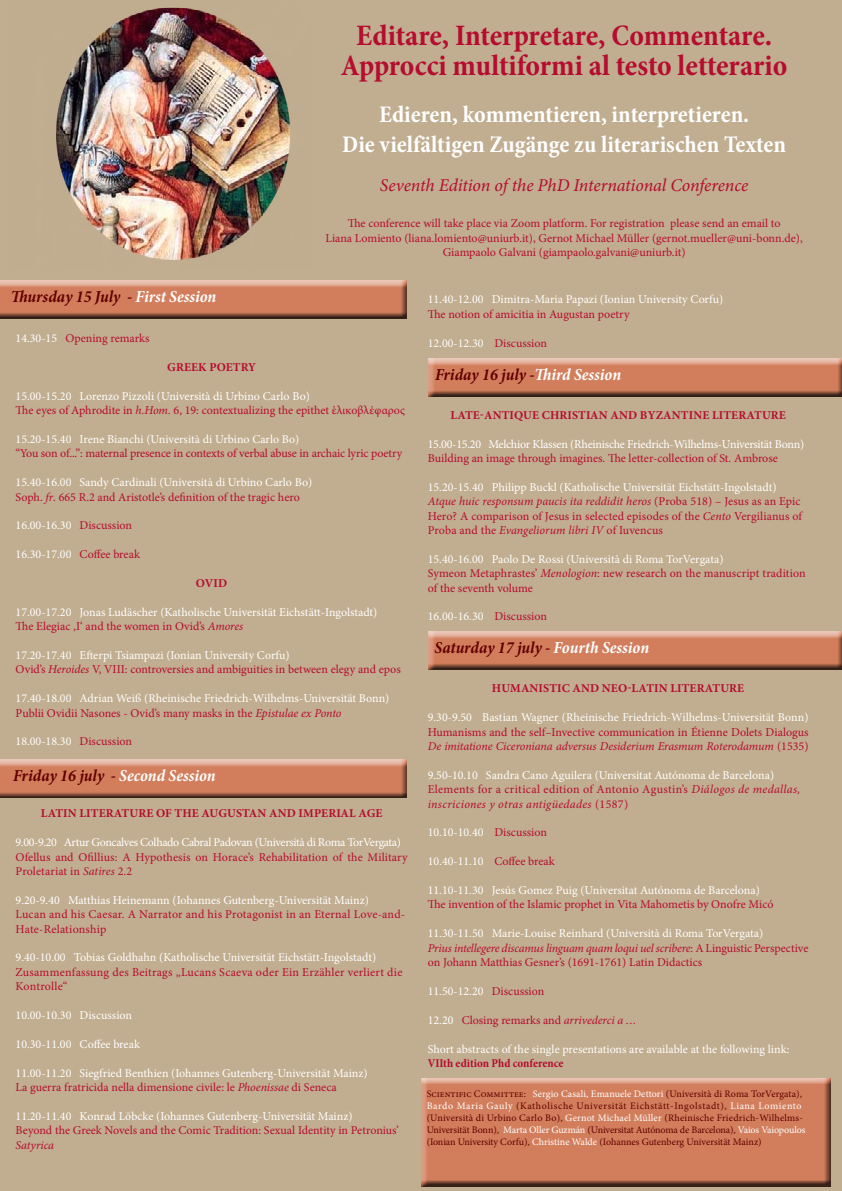
<style>
.page{position:relative;width:842px;height:1191px;background:#c1ad8f}
.page>*{position:absolute;margin:0;border:0;box-sizing:border-box;transform-origin:0 0}
.t1{font:700 condensed 30px/30px "Minion Pro";letter-spacing:-.005em;color:#b50c30;text-align:center}
.t2{font:700 condensed 24px/30px "Minion Pro";letter-spacing:-.005em;color:#fff;text-align:center}
.t3{font:italic 18px "Minion Pro";letter-spacing:-.01em;color:#b50c30}
.t4{font:italic 700 condensed 17px "Minion Pro";letter-spacing:-.005em;color:#620000}
.t5{font:12px/14.4px "Minion Pro";color:#b50c30}
.t6{font:12px/14.4px "Minion Pro";color:#fff}
.t7{font:700 12px "Minion Pro";letter-spacing:.01em;color:#b50c30}
.t8{font:12px/14.4px "Minion Pro";letter-spacing:.02em;color:#b50c30}
.t9{font:12px "Minion Pro";letter-spacing:-.02em;color:#fff}
.t10{font:12px "Minion Pro";letter-spacing:-.03em;color:#fff}
.t11{font:700 condensed 12px "Minion Pro";color:#b50c30}
.t12{font:italic 12px "Minion Pro";color:#b50c30}
.t13{font:10px/12px "Minion Pro";letter-spacing:.005em;color:#620000}
.s1{color:#fff}
.s2{color:#b50c30}
.s3{font-style:italic}
.s4{font-style:italic;color:#b50c30}
</style>
<div class="page">
<img style="left:56px;top:7px;width:234px;height:253px">
<div style="left:0;top:754px;width:415px;height:45px;background:#000;opacity:.75"></div>
<div style="left:424px;top:353px;width:418px;height:45px;background:#000;opacity:.75"></div>
<div style="left:0;top:275px;width:414px;height:45px;background:#000;opacity:.75"></div>
<div style="left:417px;top:1072px;width:421px;height:115px;background:#000;opacity:.75"></div>
<div style="left:424px;top:626px;width:418px;height:45px;background:#000;opacity:.75"></div>
<h3 class="t4" style="left:11px;top:284px;width:207px">Thursday 15 July - <span class="s1">First Session</span></h3>
<p class="t5" style="left:16px;top:331px;width:135px"><span class="s1">14.30-15</span> Opening remarks</p>
<h1 class="t1" style="left:341px;top:20px;width:448px">Editare, Interpretare, Commentare.<br>Approcci multiformi al testo letterario</h1>
<h2 class="t2" style="left:342px;top:99px;width:445px">Edieren, kommentieren, interpretieren.<br>Die vielfältigen Zugänge zu literarischen Texten</h2>
<h3 class="t3" style="left:380px;top:173px;width:370px">Seventh Edition of the PhD International Conference</h3>
<p class="t5" style="left:325px;top:216px;width:479px;text-align:center">The conference will take place via Zoom platform. For registration please send an email to<br>Liana Lomiento (liana.lomiento@uniurb.it), Gernot Michael Müller (gernot.mueller@uni-bonn.de),<br>Giampaolo Galvani (giampaolo.galvani@uniurb.it)</p>
<p class="t6" style="left:428px;top:292px;width:297px">11.40-12.00 Dimitra-Maria Papazi (Ionian University Corfu)</p>
<p class="t5" style="left:428px;top:307px;width:203px">The notion of amicitia in Augustan poetry</p>
<p class="t6" style="left:428px;top:336px;width:121px">12.00-12.30 <span class="s2">Discussion</span></p>
<p class="t7" style="left:167px;top:358px;width:90px">GREEK POETRY</p>
<p class="t5" style="left:16px;top:389px;width:391px"><span class="s1">15.00-15.20 Lorenzo Pizzoli (Università di Urbino Carlo Bo)<br></span>The eyes of Aphrodite in <span class="s3">h.Hom.</span> 6, 19: contextualizing the epithet ἑλικοβλέφαρος</p>
<p class="t6" style="left:16px;top:432px;width:285px">15.20-15.40 Irene Bianchi (Università di Urbino Carlo Bo)</p>
<p class="t5" style="left:16px;top:446px;width:388px">“You son of...”: maternal presence in contexts of verbal abuse in archaic lyric poetry</p>
<p class="t6" style="left:16px;top:475px;width:298px">15.40-16.00 Sandy Cardinali (Università di Urbino Carlo Bo)<br><span class="s2">Soph.</span> <span class="s4">fr</span><span class="s2">. 665 R.2 and Aristotle’s definition of the tragic hero</span></p>
<p class="t6" style="left:16px;top:518px;width:118px">16.00-16.30 <span class="s2">Discussion</span></p>
<p class="t6" style="left:16px;top:547px;width:126px">16.30-17.00 <span class="s2">Coffee break</span></p>
<p class="t7" style="left:196px;top:574px;width:33px">OVID</p>
<p class="t6" style="left:16px;top:605px;width:363px">17.00-17.20 Jonas Ludäscher (Katholische Universität Eichstätt-Ingolstadt)<br><span class="s2">The Elegiac ‚I‘ and the women in Ovid’s</span> <span class="s4">Amores</span></p>
<p class="t5" style="left:16px;top:648px;width:387px"><span class="s1">17.20-17.40 Efterpi Tsiampazi (Ionian University Corfu)<br></span>Ovid’s <span class="s3">Heroides</span> V, VIII: controversies and ambiguities in between elegy and epos</p>
<p class="t6" style="left:16px;top:691px;width:375px">17.40-18.00 Adrian Weiß (Rheinische Friedrich-Wilhelms-Universität Bonn)<br><span class="s2">Publii Ovidii Nasones - Ovid’s many masks in the</span> <span class="s4">Epistulae ex Ponto</span></p>
<p class="t6" style="left:16px;top:734px;width:118px">18.00-18.30 <span class="s2">Discussion</span></p>
<h3 class="t4" style="left:13px;top:764px;width:204px">Friday 16 july - <span class="s1">Second Session</span></h3>
<p class="t7" style="left:41px;top:805px;width:343px">LATIN LITERATURE OF THE AUGUSTAN AND IMPERIAL AGE</p>
<p class="t10" style="left:16px;top:834px;width:387px">9.00-9.20 Artur Goncalves Colhado Cabral Padovan (Università di Roma TorVergata)</p>
<p class="t5" style="left:16px;top:849px;width:394px">Ofellus and Ofillius: A Hypothesis on Horace’s Rehabilitation of the Military<br>Proletariat in <span class="s3">Satires</span> 2.2</p>
<p class="t6" style="left:16px;top:893px;width:355px">9.20-9.40 Matthias Heinemann (Iohannes Gutenberg-Universität Mainz)</p>
<p class="t5" style="left:16px;top:907px;width:391px">Lucan and his Caesar. A Narrator and his Protagonist in an Eternal Love-and-<br>Hate-Relationship</p>
<p class="t6" style="left:16px;top:950px;width:362px">9.40-10.00 Tobias Goldhahn (Katholische Universität Eichstätt-Ingolstadt)</p>
<p class="t8" style="left:16px;top:965px;width:388px">Zusammenfassung des Beitrags „Lucans Scaeva oder Ein Erzähler verliert die<br>Kontrolle“</p>
<p class="t6" style="left:16px;top:1008px;width:118px">10.00-10.30 Discussion</p>
<p class="t6" style="left:16px;top:1037px;width:126px">10.30-11.00 Coffee break</p>
<p class="t6" style="left:16px;top:1065px;width:354px">11.00-11.20 Siegfried Benthien (Iohannes Gutenberg-Universität Mainz)<br><span class="s2">La guerra fratricida nella dimensione civile: le</span> <span class="s4">Phoenissae</span> <span class="s2">di Seneca</span></p>
<p class="t6" style="left:16px;top:1109px;width:338px">11.20-11.40 Konrad Löbcke (Iohannes Gutenberg-Universität Mainz)</p>
<p class="t5" style="left:16px;top:1123px;width:385px">Beyond the Greek Novels and the Comic Tradition: Sexual Identity in Petronius’</p>
<p class="t12" style="left:16px;top:1136px;width:40px">Satyrica</p>
<h3 class="t4" style="left:435px;top:362px;width:188px">Friday 16 july -<span class="s1">Third Session</span></h3>
<p class="t7" style="left:450px;top:406px;width:337px">LATE-ANTIQUE CHRISTIAN AND BYZANTINE LITERATURE</p>
<p class="t9" style="left:428px;top:435px;width:378px">15.00-15.20 Melchior Klassen (Rheinische Friedrich-Wilhelms-Universität Bonn)</p>
<p class="t5" style="left:428px;top:451px;width:352px">Building an image through imagines. The letter-collection of St. Ambrose</p>
<p class="t5" style="left:428px;top:480px;width:376px"><span class="s1">15.20-15.40 Philipp Buckl (Katholische Universität Eichstätt-Ingolstadt)<br></span><span class="s3">Atque huic responsum paucis ita reddidit heros</span> (Proba 518) – Jesus as an Epic Hero? A comparison of Jesus in selected episodes of the <span class="s3">Cento</span> Vergilianus of Proba and the <span class="s3">Evangeliorum libri IV</span> of Iuvencus</p>
<p class="t5" style="left:428px;top:552px;width:379px"><span class="s1">15.40-16.00 Paolo De Rossi (Università di Roma TorVergata)<br></span>Symeon Metaphrastes’ <span class="s3">Menologion</span>: new research on the manuscript tradition of the seventh volume</p>
<p class="t6" style="left:428px;top:609px;width:121px">16.00-16.30 <span class="s2">Discussion</span></p>
<h3 class="t4" style="left:435px;top:635px;width:216px">Saturday 17 july - <span class="s1">Fourth Session</span></h3>
<p class="t7" style="left:492px;top:680px;width:254px">HUMANISTIC AND NEO-LATIN LITERATURE</p>
<p class="t6" style="left:428px;top:710px;width:382px">9.30-9.50 Bastian Wagner (Rheinische Friedrich-Wilhelms-Universität Bonn)</p>
<p class="t5" style="left:428px;top:724px;width:382px">Humanisms and the self–Invective communication in Étienne Dolets Dialogus<br><span class="s3">De imitatione Ciceroniana adversus Desiderium Erasmum Roterodamum</span> (1535)</p>
<p class="t6" style="left:428px;top:768px;width:374px">9.50-10.10 Sandra Cano Aguilera (Universitat Autónoma de Barcelona)<br><span class="s2">Elements for a critical edition of Antonio Agustin’s</span> <span class="s4">Diálogos de medallas, inscriciones y otras antigüedades</span> <span class="s2">(1587)</span></p>
<p class="t6" style="left:428px;top:825px;width:121px">10.10-10.40 <span class="s2">Discussion</span></p>
<p class="t6" style="left:428px;top:854px;width:129px">10.40-11.10 <span class="s2">Coffee break</span></p>
<p class="t6" style="left:428px;top:883px;width:334px">11.10-11.30 Jesús Gomez Puig (Universitat Autónoma de Barcelona)</p>
<p class="t5" style="left:428px;top:897px;width:347px">The invention of the Islamic prophet in Vita Mahometis by Onofre Micó</p>
<p class="t5" style="left:428px;top:926px;width:382px"><span class="s1">11.30-11.50 Marie-Louise Reinhard (Università di Roma TorVergata)<br></span><span class="s3">Prius intellegere discamus linguam quam loqui uel scribere</span>: A Linguistic Perspective on Johann Matthias Gesner’s (1691-1761) Latin Didactics</p>
<p class="t6" style="left:428px;top:984px;width:118px">11.50-12.20 <span class="s2">Discussion</span></p>
<p class="t5" style="left:428px;top:1012px;width:211px"><span class="s1">12.20</span> Closing remarks and <span class="s3">arrivederci a …</span></p>
<p class="t6" style="left:428px;top:1041px;width:363px">Short abstracts of the single presentations are available at the following link:</p>
<p class="t11" style="left:428px;top:1054px;width:137px">VIIth edition Phd conference</p>
<p class="t13" style="left:427px;top:1087px;width:380px">Scientific Committee: <span class="s1">Sergio Casali, Emanuele Dettori</span> (Università di Roma TorVergata), <span class="s1">Bardo Maria Gauly</span> (Katholische Universität Eichstätt-Ingolstadt), <span class="s1">Liana Lomiento </span>(Università di Urbino Carlo Bo), <span class="s1">Gernot Michael Müller</span> (Rheinische Friedrich-Wilhelms-Universität Bonn), <span class="s1">Marta Oller Guzmán</span> (Universitat Autónoma de Barcelona), <span class="s1">Vaios Vaiopoulos </span>(Ionian University Corfu), <span class="s1">Christine Walde</span> (Iohannes Gutenberg Universität Mainz)</p>
</div>
